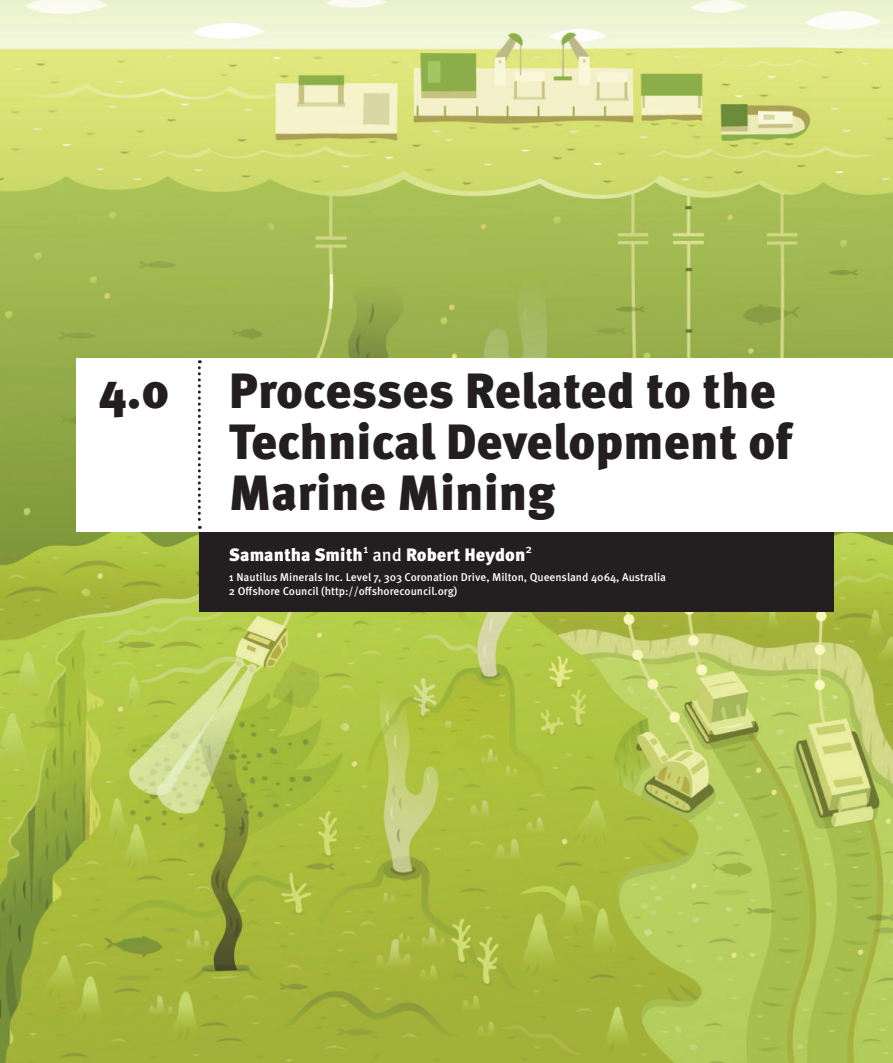
<style>
.page{position:relative;width:893px;height:1063px;background:#fff}
.page>*{position:absolute;margin:0;border:0;box-sizing:border-box;transform-origin:0 0}
.t1{font:900 49.5px/51px "Meta Pro";color:#231f20}
.t2{font:900 18px "Meta Pro";color:#fff}
.t3{font:500 11.25px/14.2px "Meta Pro";color:#fff}
.s1{font-weight:500}
</style>
<div class="page">
<img style="left:0;top:0;width:893px;height:1063px">
<div style="left:199px;top:532px;width:634px;height:79px;background:#231f20"></div>
<div style="left:77px;top:358px;width:816px;height:174px;background:#fff"></div>
<svg style="left:198px;top:360px;width:3px;height:169px"></svg>
<h1 class="t1" style="left:99px;top:366px;width:72px">4.0</h1>
<h1 class="t1" style="left:229px;top:366px;width:565px">Processes Related to the<br>Technical Development of<br>Marine Mining</h1>
<h2 class="t2" style="left:229px;top:543px;width:305px">Samantha Smith<sup>1</sup> <span class="s1">and</span> Robert Heydon<sup>2</sup></h2>
<p class="t3" style="left:229px;top:570px;width:438px">1 Nautilus Minerals Inc. Level 7, 303 Coronation Drive, Milton, Queensland 4064, Australia<br>2 Offshore Council (http://offshorecouncil.org)</p>
</div>
